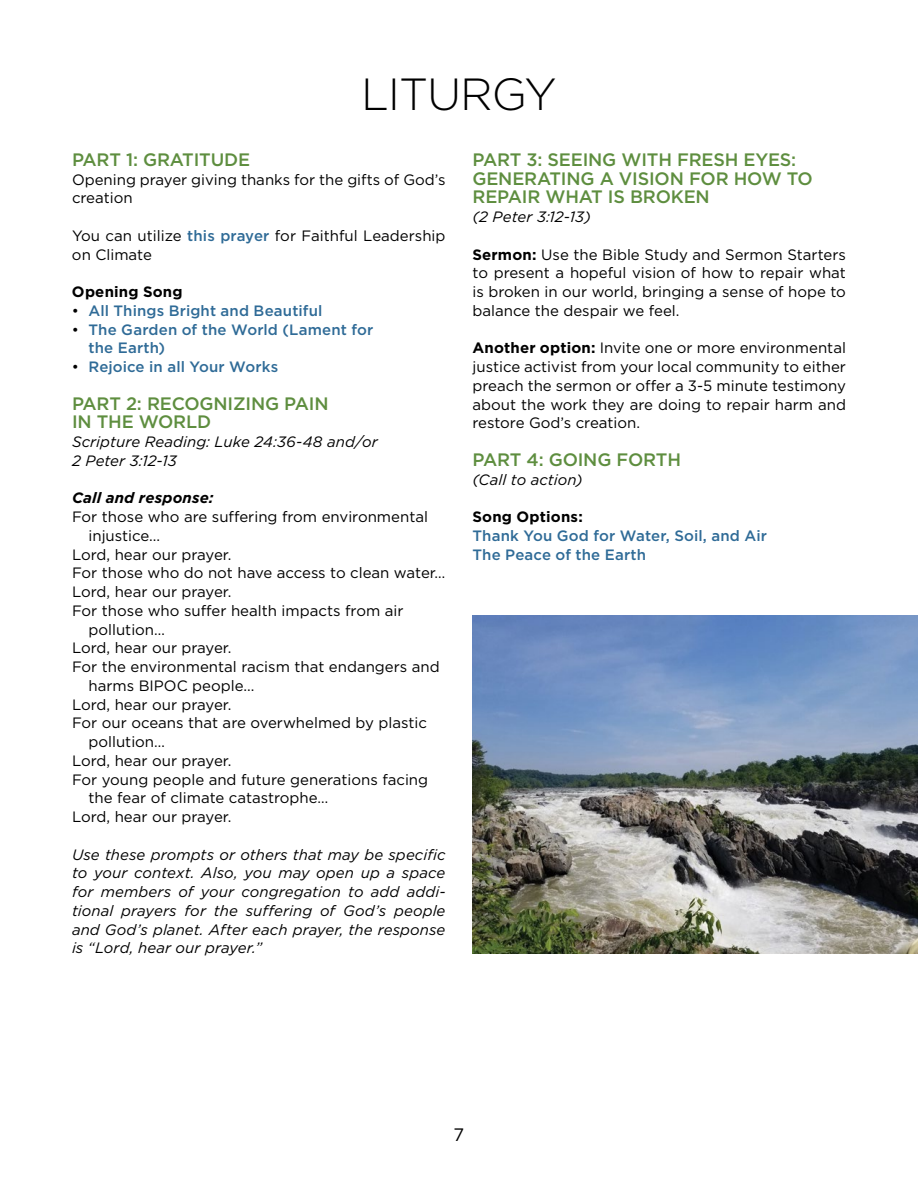
<style>
.page{position:relative;width:918px;height:1188px;background:#fff}
.page>*{position:absolute;margin:0;border:0;box-sizing:border-box;transform-origin:0 0}
.t1{font:300 45px "Gotham";color:#000}
.t2{font:500 18px/18.8px "Gotham";letter-spacing:-.01em;color:#5e8e3f}
.t3{font:18px "Gotham";color:#000}
.t4{font:15px/18.8px "Gotham";color:#000}
.t5{font:italic 15px/18.8px "Gotham";letter-spacing:.005em;color:#000}
.t6{font:500 15px/18.8px "Gotham";letter-spacing:.01em;color:#2f6b97}
.t7{font:700 15px "Gotham";letter-spacing:.01em;color:#000}
.t8{font:italic 700 15px "Gotham";letter-spacing:.01em;color:#000}
.s1{font-weight:500;color:#2f6b97}
.s2{font-weight:400;color:#000}
.s3{font-weight:700}
</style>
<div class="page">
<img style="left:472px;top:616px;width:446px;height:337px">
<h1 class="t1" style="left:361px;top:69px;width:69px">Litur</h1>
<h1 class="t1" style="left:492px;top:69px;width:67px">gy</h1>
<p class="t2" style="left:72px;top:150px;width:141px">Part 1: Gratitud</p>
<p class="t2" style="left:238px;top:150px;width:14px">e</p>
<p class="t4" style="left:72px;top:170px;width:375px">Opening prayer giving thanks for the gifts of God’s creation</p>
<p class="t4" style="left:72px;top:226px;width:375px">You can utilize <span class="s1">this prayer</span> for Faithful Leadership on Climate</p>
<p class="t7" style="left:72px;top:283px;width:112px">Opening Song</p>
<p class="t6" style="left:72px;top:301px;width:252px"><span class="s2">•</span> All Things Bright and Beautiful</p>
<p class="t6" style="left:88px;top:319px;width:286px;text-indent:-16px"><span class="s2">•</span> The Garden of the World (Lament for the Earth)</p>
<p class="t6" style="left:72px;top:357px;width:208px"><span class="s2">•</span> Rejoice in all Your Works</p>
<p class="t2" style="left:72px;top:393px;width:258px">Part 2: Recognizing Pain in the World</p>
<p class="t5" style="left:72px;top:432px;width:307px">Scripture Reading: Luke 24:36-48 and/or<br>2 Peter 3:12-13</p>
<p class="t8" style="left:72px;top:489px;width:143px">Call and response:</p>
<p class="t4" style="left:72px;top:507px;width:358px">For those who are suffering from environmental</p>
<p class="t4" style="left:88px;top:526px;width:73px">injustice...</p>
<p class="t4" style="left:72px;top:545px;width:161px">Lord, hear our prayer.</p>
<p class="t4" style="left:72px;top:563px;width:375px">For those who do not have access to clean water…</p>
<p class="t4" style="left:72px;top:582px;width:161px">Lord, hear our prayer.</p>
<p class="t4" style="left:72px;top:601px;width:333px">For those who suffer health impacts from air</p>
<p class="t4" style="left:88px;top:620px;width:78px">pollution…</p>
<p class="t4" style="left:72px;top:638px;width:161px">Lord, hear our prayer.</p>
<p class="t4" style="left:72px;top:657px;width:369px">For the environmental racism that endangers and</p>
<p class="t4" style="left:88px;top:676px;width:167px">harms BIPOC people...</p>
<p class="t4" style="left:72px;top:695px;width:161px">Lord, hear our prayer.</p>
<p class="t4" style="left:72px;top:713px;width:357px">For our oceans that are overwhelmed by plastic</p>
<p class="t4" style="left:88px;top:732px;width:78px">pollution…</p>
<p class="t4" style="left:72px;top:751px;width:161px">Lord, hear our prayer.</p>
<p class="t4" style="left:72px;top:770px;width:358px">For young people and future generations facing</p>
<p class="t4" style="left:88px;top:788px;width:241px">the fear of climate catastrophe…</p>
<p class="t4" style="left:72px;top:807px;width:161px">Lord, hear our prayer.</p>
<p class="t5" style="left:72px;top:845px;width:375px;text-align:justify">Use these prompts or others that may be specific to your context. Also, you may open up a space for members of your congregation to add addi&shy;tional prayers for the suffering of God’s people and God’s planet. After each prayer, the response is “Lord, hear our prayer.”</p>
<p class="t2" style="left:472px;top:150px;width:342px">Part 3: Seeing with Fresh Eyes:<br>Generating a vision for how to repair what is broken</p>
<p class="t5" style="left:472px;top:207px;width:120px">(2 Peter 3:12-13)</p>
<p class="t4" style="left:472px;top:245px;width:375px;text-align:justify"><span class="s3">Sermon:</span> Use the Bible Study and Sermon Starters to present a hopeful vision of how to repair what is broken in our world, bringing a sense of hope to balance the despair we feel.</p>
<p class="t4" style="left:472px;top:338px;width:375px;text-align:justify"><span class="s3">Another option:</span> Invite one or more environmental justice activist from your local community to either preach the sermon or offer a 3-5 minute testimony about the work they are doing to repair harm and restore God’s creation.</p>
<p class="t2" style="left:472px;top:450px;width:210px">Part 4: Going Forth</p>
<p class="t5" style="left:472px;top:470px;width:112px">(Call to action)</p>
<p class="t7" style="left:472px;top:508px;width:112px">Song Options:</p>
<p class="t6" style="left:472px;top:526px;width:296px">Thank You God for Water, Soil, and Air<br>The Peace of the Earth</p>
<p class="t3" style="left:454px;top:1124px;width:12px">7</p>
</div>
